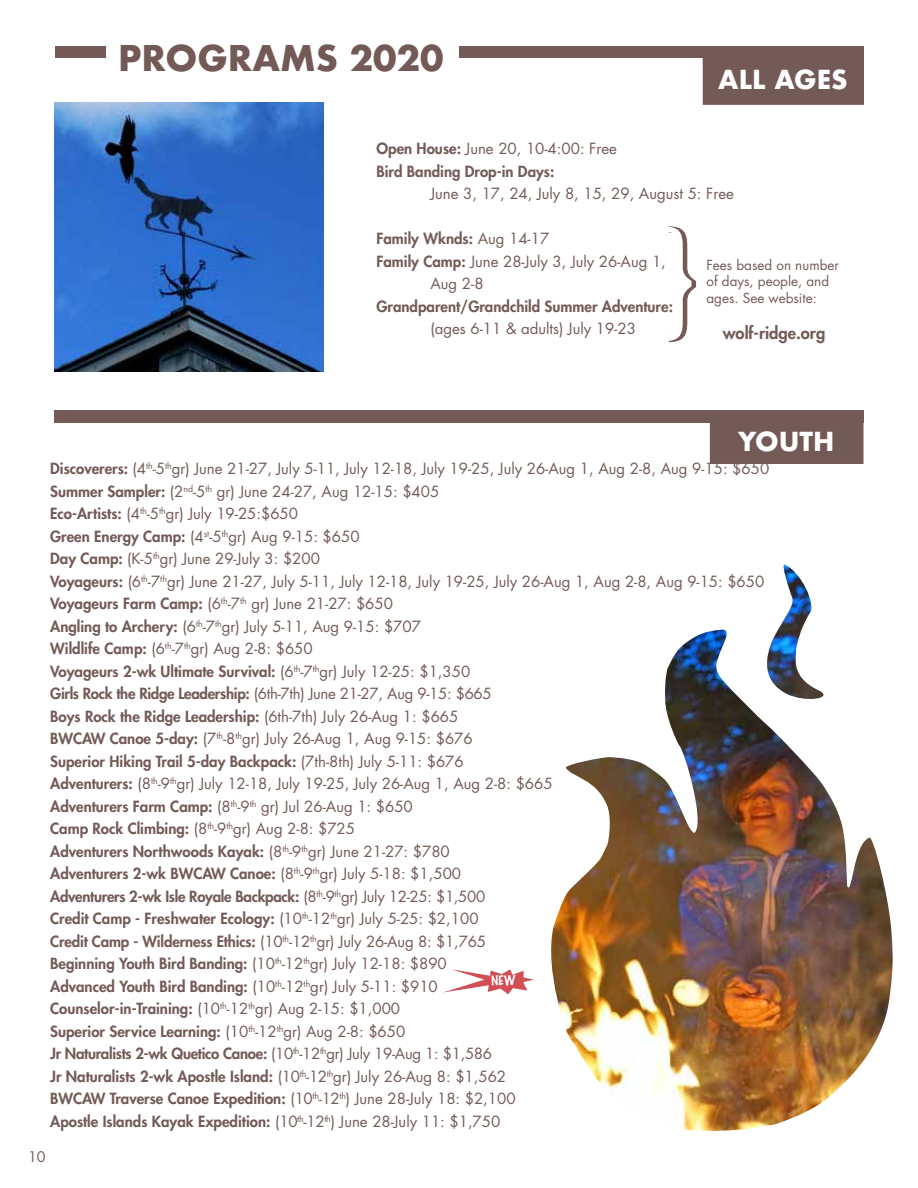
<style>
.page{position:relative;width:918px;height:1188px;background:#fff}
.page>*{position:absolute;margin:0;border:0;box-sizing:border-box;transform-origin:0 0}
.t1{font:300 120px "Futura";color:#fff}
.t2{font:700 34.5px "Futura";color:#735a56}
.t3{font:700 25.5px "Futura";color:#fff}
.t4{font:800 16.5px "Futura";color:#735a56}
.t5{font:15px/22.5px "Futura";color:#735a56}
.t6{font:800 15px/22.5px "Futura";color:#735a56}
.t7{font:14.25px "Futura";color:#735a56}
.t8{font:13.5px/16.2px "Futura";color:#735a56}
.t9{font:100 12.15px "Marker Felt";color:#fff}
.s1{font-weight:400}
.s2{font-weight:800}
</style>
<div class="page">
<div style="left:55px;top:46px;width:809px;height:12px;background:#735a56"></div>
<div style="left:703px;top:54px;width:161px;height:51px;background:#735a56;border:2px solid #735a56"></div>
<div style="left:710px;top:413px;width:154px;height:51px;background:#735a56"></div>
<div style="left:106px;top:32px;width:353px;height:50px;background:#fff"></div>
<svg style="left:443px;top:969px;width:91px;height:25px"></svg>
<div style="left:54px;top:410px;width:810px;height:13px;background:#735a56"></div>
<img style="left:54px;top:102px;width:270px;height:270px">
<img style="left:778px;top:564px;width:34px;height:66px">
<img style="left:551px;top:630px;width:342px;height:501px">
<svg style="left:669px;top:226px;width:27px;height:116px"></svg>
<h2 class="t2" style="left:118px;top:34px;width:327px">PROGRAMS 2020</h2>
<h3 class="t3" style="left:718px;top:61px;width:131px">ALL AGES</h3>
<p class="t6" style="left:376px;top:137px;width:242px">Open House: <span class="s1">June 20, 10-4:00: Free<br></span>Bird Banding Drop-in Days:</p>
<p class="t5" style="left:430px;top:182px;width:305px">June 3, 17, 24, July 8, 15, 29, August 5: Free</p>
<p class="t6" style="left:376px;top:227px;width:174px">Family Wknds: <span class="s1">Aug 14-17</span></p>
<p class="t5" style="left:376px;top:250px;width:291px"><span class="s2">Family Camp:</span> June 28-July 3, July 26-Aug 1,</p>
<p class="t5" style="left:430px;top:272px;width:55px">Aug 2-8</p>
<p class="t6" style="left:376px;top:295px;width:298px">Grandparent/Grandchild Summer Adventure:</p>
<p class="t5" style="left:430px;top:317px;width:207px">(ages 6-11 &amp; adults) July 19-23</p>
<h1 class="t1" style="left:660px;top:196px;width:37px">}</h1>
<p class="t8" style="left:706px;top:257px;width:134px">Fees based on number of days, people, and ages. See website:</p>
<p class="t4" style="left:723px;top:321px;width:104px">wolf-ridge.org</p>
<h3 class="t3" style="left:738px;top:423px;width:98px">YOUTH</h3>
<p class="t5" style="left:50px;top:457px;width:721px"><span class="s2">Discoverers:</span> (4<sup>th</sup>-5<sup>th</sup>gr) June 21-27, July 5-11, July 12-18, July 19-25, July 26-Aug 1, Aug 2-8, Aug 9-15: $650<br><span class="s2">Summer Sampler:</span> (2<sup>nd</sup>-5<sup>th</sup> gr) June 24-27, Aug 12-15: $405<br><span class="s2">Eco-Artists:</span> (4<sup>th</sup>-5<sup>th</sup>gr) July 19-25:$650<br><span class="s2">Green Energy Camp:</span> (4<sup>st</sup>-5<sup>th</sup>gr) Aug 9-15: $650<br><span class="s2">Day Camp:</span> (K-5<sup>th</sup>gr) June 29-July 3: $200<br><span class="s2">Voyageurs:</span> (6<sup>th</sup>-7<sup>th</sup>gr) June 21-27, July 5-11, July 12-18, July 19-25, July 26-Aug 1, Aug 2-8, Aug 9-15: $650<br><span class="s2">Voyageurs Farm Camp:</span> (6<sup>th</sup>-7<sup>th</sup> gr) June 21-27: $650<br><span class="s2">Angling to Archery:</span> (6<sup>th</sup>-7<sup>th</sup>gr) July 5-11, Aug 9-15: $707<br><span class="s2">Wildlife Camp:</span> (6<sup>th</sup>-7<sup>th</sup>gr) Aug 2-8: $650<br><span class="s2">Voyageurs 2-wk Ultimate Survival:</span> (6<sup>th</sup>-7<sup>th</sup>gr) July 12-25: $1,350<br><span class="s2">Girls Rock the Ridge Leadership:</span> (6th-7th) June 21-27, Aug 9-15: $665<br><span class="s2">Boys Rock the Ridge Leadership:</span> (6th-7th) July 26-Aug 1: $665<br><span class="s2">BWCAW Canoe 5-day:</span> (7<sup>th</sup>-8<sup>th</sup>gr) July 26-Aug 1, Aug 9-15: $676<br><span class="s2">Superior Hiking Trail 5-day Backpack:</span> (7th-8th) July 5-11: $676<br><span class="s2">Adventurers:</span> (8<sup>th</sup>-9<sup>th</sup>gr) July 12-18, July 19-25, July 26-Aug 1, Aug 2-8: $665<br><span class="s2">Adventurers Farm Camp:</span> (8<sup>th</sup>-9<sup>th</sup> gr) Jul 26-Aug 1: $650<br><span class="s2">Camp Rock Climbing:</span> (8<sup>th</sup>-9<sup>th</sup>gr) Aug 2-8: $725<br><span class="s2">Adventurers Northwoods Kayak:</span> (8<sup>th</sup>-9<sup>th</sup>gr) June 21-27: $780<br><span class="s2">Adventurers 2-wk BWCAW Canoe:</span> (8<sup>th</sup>-9<sup>th</sup>gr) July 5-18: $1,500<br><span class="s2">Adventurers 2-wk Isle Royale Backpack:</span> (8<sup>th</sup>-9<sup>th</sup>gr) July 12-25: $1,500<br><span class="s2">Credit Camp - Freshwater Ecology:</span> (10<sup>th</sup>-12<sup>th</sup>gr) July 5-25: $2,100<br><span class="s2">Credit Camp - Wilderness Ethics:</span> (10<sup>th</sup>-12<sup>th</sup>gr) July 26-Aug 8: $1,765<br><span class="s2">Beginning Youth Bird Banding:</span> (10<sup>th</sup>-12<sup>th</sup>gr) July 12-18: $890<br><span class="s2">Advanced Youth Bird Banding:</span> (10<sup>th</sup>-12<sup>th</sup>gr) July 5-11: $910<br><span class="s2">Counselor-in-Training:</span> (10<sup>th</sup>-12<sup>th</sup>gr) Aug 2-15: $1,000<br><span class="s2">Superior Service Learning:</span> (10<sup>th</sup>-12<sup>th</sup>gr) Aug 2-8: $650<br><span class="s2">Jr Naturalists 2-wk Quetico Canoe:</span> (10<sup>th</sup>-12<sup>th</sup>gr) July 19-Aug 1: $1,586<br><span class="s2">Jr Naturalists 2-wk Apostle Island:</span> (10<sup>th</sup>-12<sup>th</sup>gr) July 26-Aug 8: $1,562<br><span class="s2">BWCAW Traverse Canoe Expedition:</span> (10<sup>th</sup>-12<sup>th</sup>) June 28-July 18: $2,100<br><span class="s2">Apostle Islands Kayak Expedition:</span> (10<sup>th</sup>-12<sup>th</sup>) June 28-July 11: $1,750</p>
<p class="t9" style="left:491px;top:971px;width:26px">NEW</p>
<p class="t7" style="left:28px;top:1147px;width:19px">10</p>
</div>
